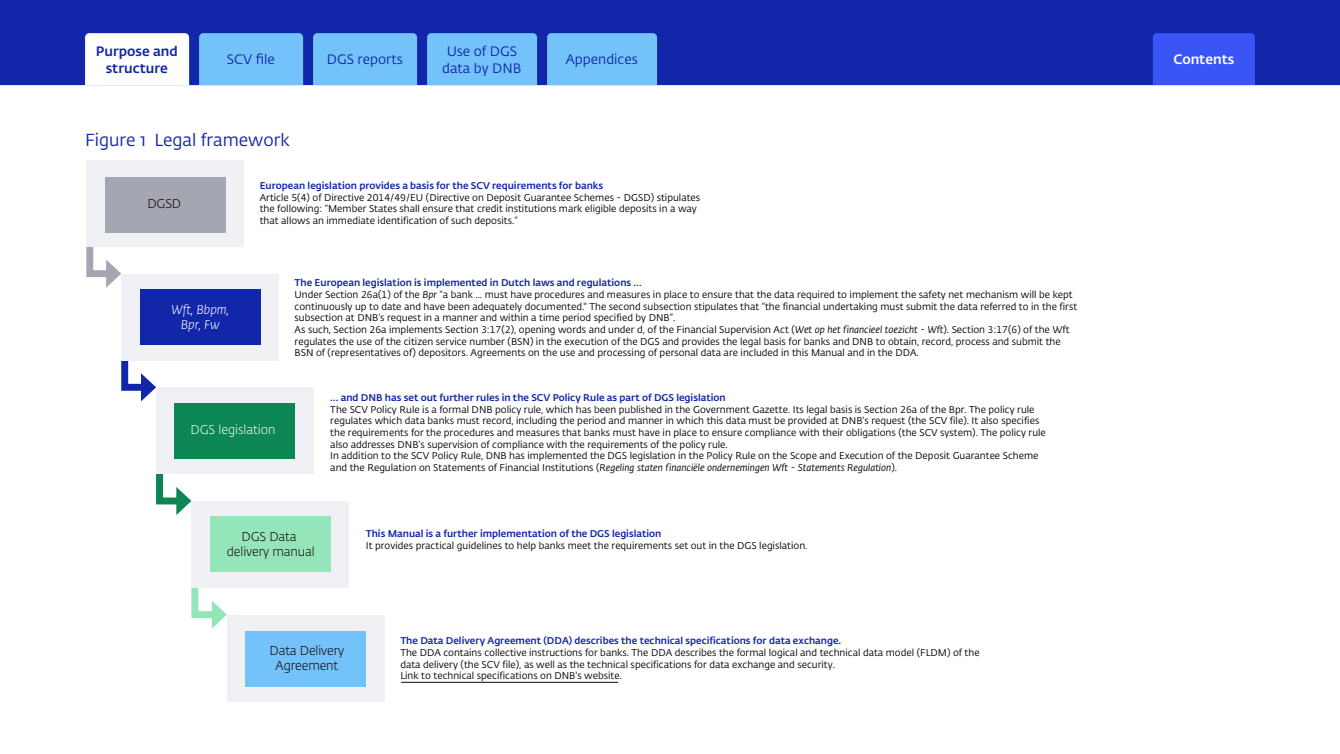
<style>
.page{position:relative;width:1340px;height:754px;background:#fff}
.page>*{position:absolute;margin:0;border:0;box-sizing:border-box;transform-origin:0 0}
.P_Figuurbijschrift{font:17.25px "DNB Fedra";color:#1226aa}
.t1{font:15.6px "DNB Fedra";letter-spacing:.015em;color:#1226aa}
.t2{font:13.5px/16.5px "DNB Fedra";color:#1226aa;text-align:center}
.t3{font:500 13.5px/16.5px "DNB Fedra";color:#1226aa;text-align:center}
.t4{font:500 13.5px "DNB Fedra";color:#fff}
.t5{font:300 12.75px/15px "DNB Fedra";letter-spacing:-.01em;color:#100;text-align:center}
.t6{font:300 12.6px/15px "DNB Fedra";letter-spacing:-.01em;color:#100;text-align:center}
.t7{font:italic 300 12.6px/15px "DNB Fedra";letter-spacing:-.01em;color:#fff;text-align:center}
.t8{font:300 12.6px "DNB Fedra";color:#fff}
.t9{font:9.75px/11.7px "DNB Fedra";color:#000}
.s1{font-weight:500;color:#1226aa}
.s2{font-style:italic}
</style>
<div class="page">
<div style="left:0;top:0;width:1339px;height:85px;background:#1226aa"></div>
<div style="left:1152px;top:33px;width:102px;height:52px;background:#3b54f5"></div>
<div style="left:199px;top:33px;width:104px;height:52px;background:#73c2fa"></div>
<div style="left:313px;top:33px;width:104px;height:52px;background:#73c2fa"></div>
<div style="left:427px;top:33px;width:110px;height:52px;background:#73c2fa"></div>
<div style="left:547px;top:33px;width:110px;height:52px;background:#73c2fa"></div>
<svg style="left:85px;top:33px;width:104px;height:52px"></svg>
<svg style="left:86px;top:247px;width:35px;height:40px"></svg>
<svg style="left:121px;top:360px;width:35px;height:41px"></svg>
<svg style="left:156px;top:474px;width:35px;height:41px"></svg>
<svg style="left:191px;top:587px;width:36px;height:41px"></svg>
<div style="left:86px;top:160px;width:158px;height:87px;background:#f0f1f5"></div>
<div style="left:105px;top:177px;width:120px;height:55px;background:#a4a6b2"></div>
<div style="left:121px;top:273px;width:158px;height:87px;background:#f0f1f5"></div>
<div style="left:140px;top:289px;width:120px;height:56px;background:#1226aa"></div>
<div style="left:156px;top:387px;width:158px;height:87px;background:#f0f1f5"></div>
<div style="left:175px;top:403px;width:120px;height:55px;background:#0c8754"></div>
<div style="left:191px;top:501px;width:158px;height:86px;background:#f0f1f5"></div>
<div style="left:210px;top:516px;width:120px;height:55px;background:#94e6ba"></div>
<div style="left:227px;top:614px;width:157px;height:87px;background:#f0f1f5"></div>
<div style="left:246px;top:631px;width:120px;height:55px;background:#73c2fa"></div>
<hr style="left:401px;top:681px;width:217px;height:1px;background:#100">
<h3 class="t3" style="left:96px;top:43px;width:83px">Purpose and structure</h3>
<h3 class="t2" style="left:442px;top:43px;width:81px">Use of DGS data by DNB</h3>
<h3 class="t2" style="left:566px;top:52px;width:73px">Appendices</h3>
<h3 class="t2" style="left:227px;top:52px;width:49px">SCV file</h3>
<h3 class="t2" style="left:327px;top:52px;width:77px">DGS reports</h3>
<h3 class="t4" style="left:1173px;top:51px;width:62px">Contents</h3>
<p class="P_Figuurbijschrift" style="left:85px;top:129px;width:206px">Figure 1 Legal framework</p>
<p class="t1" style="left:85px;top:131px;width:176px">Figuur 1 Juridisch kader</p>
<p class="t6" style="left:147px;top:196px;width:35px">DGSD</p>
<p class="t9" style="left:260px;top:180px;width:442px"><span class="s1">European legislation provides a basis for the SCV requirements for banks<br></span>Article 5(4) of Directive 2014/49/EU (Directive on Deposit Guarantee Schemes - DGSD) stipulates the following: “Member States shall ensure that credit institutions mark eligible deposits in a way that allows an immediate identification of such deposits.”</p>
<p class="t7" style="left:171px;top:302px;width:59px">Wft, Bbpm,<br>Bpr, Fw</p>
<p class="t8" style="left:190px;top:422px;width:87px">DGS legislation</p>
<p class="t9" style="left:294px;top:277px;width:784px"><span class="s1">The European legislation is implemented in Dutch laws and regulations …<br></span>Under Section 26a(1) of the <span class="s2">Bpr</span> “a bank ... must have procedures and measures in place to ensure that the data required to implement the safety net mechanism will be kept continuously up to date and have been adequately documented." The second subsection stipulates that “the financial undertaking must submit the data referred to in the first subsection at DNB’s request in a manner and within a time period specified by DNB”.<br>As such, Section 26a implements Section 3:17(2), opening words and under d, of the Financial Supervision Act (<span class="s2">Wet op het financieel toezicht - Wft</span>). Section 3:17(6) of the Wft regulates the use of the citizen service number (BSN) in the execution of the DGS and provides the legal basis for banks and DNB to obtain, record, process and submit the BSN of (representatives of) depositors. Agreements on the use and processing of personal data are included in this Manual and in the DDA.</p>
<p class="t9" style="left:330px;top:392px;width:717px"><span class="s1">… and DNB has set out further rules in the SCV Policy Rule as part of DGS legislation<br></span>The SCV Policy Rule is a formal DNB policy rule, which has been published in the Government Gazette. Its legal basis is Section 26a of the Bpr. The policy rule regulates which data banks must record, including the period and manner in which this data must be provided at DNB's request (the SCV file). It also specifies the requirements for the procedures and measures that banks must have in place to ensure compliance with their obligations (the SCV system). The policy rule also addresses DNB’s supervision of compliance with the requirements of the policy rule.<br>In addition to the SCV Policy Rule, DNB has implemented the DGS legislation in the Policy Rule on the Scope and Execution of the Deposit Guarantee Scheme and the Regulation on Statements of Financial Institutions (<span class="s2">Regeling staten financiële ondernemingen Wft - Statements Regulation</span>).</p>
<p class="t6" style="left:227px;top:529px;width:89px">DGS Data delivery manual</p>
<p class="t9" style="left:366px;top:528px;width:443px"><span class="s1">This Manual is a further implementation of the DGS legislation<br></span>It provides practical guidelines to help banks meet the requirements set out in the DGS legislation.</p>
<p class="t5" style="left:269px;top:643px;width:76px">Data Delivery<br>Agreement</p>
<p class="t9" style="left:400px;top:635px;width:581px"><span class="s1">The Data Delivery Agreement (DDA) describes the technical specifications for data exchange.<br></span>The DDA contains collective instructions for banks. The DDA describes the formal logical and technical data model (FLDM) of the data delivery (the SCV file), as well as the technical specifications for data exchange and security.<br>Link to technical specifications on DNB's website.</p>
</div>
